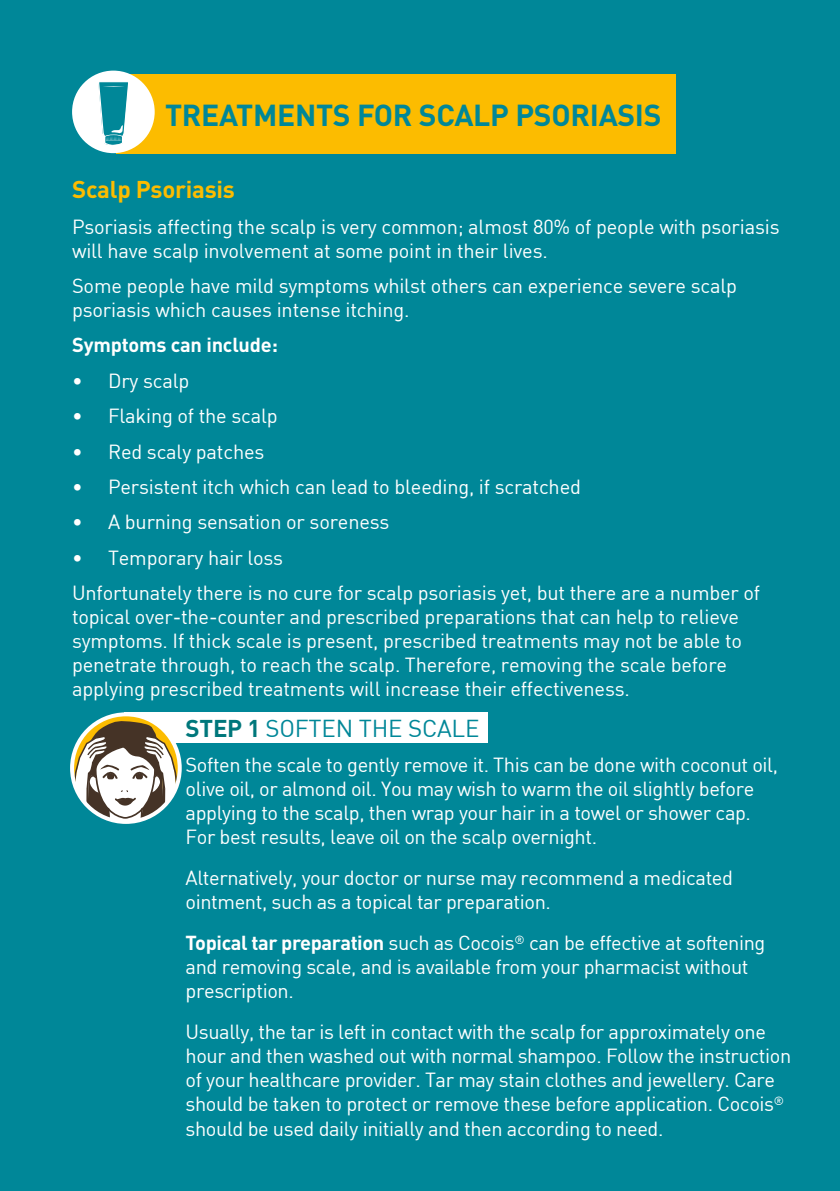
<style>
.page{position:relative;width:840px;height:1191px;background:#fff}
.page>*{position:absolute;margin:0;border:0;box-sizing:border-box;transform-origin:0 0}
.t1{font:700 30px "DIN";letter-spacing:-.01em;color:#008798}
.t2{font:24px "DIN";letter-spacing:-.01em;color:#008798}
.t3{font:700 24px "DIN";letter-spacing:-.01em;color:#fcbc00}
.t4{font:20px/24px "DIN";letter-spacing:-.02em;color:#fff}
.t5{font:700 20px "DIN";letter-spacing:-.01em;color:#fff}
.s1{font-weight:700;color:#00777b}
.s2{font-weight:700}
</style>
<div class="page">
<div style="left:0;top:0;width:839px;height:1191px;background:#008798"></div>
<div style="left:116px;top:74px;width:559px;height:80px;background:#fcbc00"></div>
<div style="left:72px;top:71px;width:83px;height:82px;background:#fff;border-radius:50%"></div>
<svg style="left:98px;top:82px;width:30px;height:63px"></svg>
<div style="left:124px;top:712px;width:364px;height:31px;background:#fff"></div>
<svg style="left:72px;top:715px;width:107px;height:107px"></svg>
<div style="left:70px;top:712px;width:112px;height:112px;border:4px solid #fff;border-radius:50%"></div>
<h1 class="t1" style="left:165px;top:96px;width:497px">TREATMENTS FOR SCALP PSORIASIS</h1>
<p class="t3" style="left:72px;top:174px;width:164px">Scalp Psoriasis</p>
<p class="t4" style="left:72px;top:214px;width:708px">Psoriasis affecting the scalp is very common; almost 80% of people with psoriasis will have scalp involvement at some point in their lives.</p>
<p class="t4" style="left:72px;top:273px;width:666px">Some people have mild symptoms whilst others can experience severe scalp psoriasis which causes intense itching.</p>
<p class="t5" style="left:72px;top:332px;width:207px">Symptoms can include:</p>
<p class="t4" style="left:72px;top:368px;width:119px">• Dry scalp</p>
<p class="t4" style="left:72px;top:403px;width:207px">• Flaking of the scalp</p>
<p class="t4" style="left:72px;top:439px;width:194px">• Red scaly patches</p>
<p class="t4" style="left:72px;top:474px;width:510px">• Persistent itch which can lead to bleeding, if scratched</p>
<p class="t4" style="left:72px;top:509px;width:319px">• A burning sensation or soreness</p>
<p class="t4" style="left:72px;top:539px;width:689px;line-height:35.4px">• Temporary hair loss<br>Unfortunately there is no cure for scalp psoriasis yet, but there are a number of</p>
<p class="t4" style="left:72px;top:604px;width:671px">topical over-the-counter and prescribed preparations that can help to relieve symptoms. If thick scale is present, prescribed treatments may not be able to penetrate through, to reach the scalp. Therefore, removing the scale before applying prescribed treatments will increase their effectiveness.</p>
<p class="t2" style="left:185px;top:713px;width:295px"><span class="s1">STEP 1</span> SOFTEN THE SCALE</p>
<p class="t4" style="left:185px;top:752px;width:593px">Soften the scale to gently remove it. This can be done with coconut oil, olive oil, or almond oil. You may wish to warm the oil slightly before applying to the scalp, then wrap your hair in a towel or shower cap.<br>For best results, leave oil on the scalp overnight.</p>
<p class="t4" style="left:185px;top:865px;width:548px">Alternatively, your doctor or nurse may recommend a medicated ointment, such as a topical tar preparation.</p>
<p class="t4" style="left:185px;top:930px;width:581px"><span class="s2">Topical tar preparation</span> such as Cocois<sup>®</sup> can be effective at softening and removing scale, and is available from your pharmacist without prescription.</p>
<p class="t4" style="left:185px;top:1019px;width:606px">Usually, the tar is left in contact with the scalp for approximately one hour and then washed out with normal shampoo. Follow the instruction of your healthcare provider. Tar may stain clothes and jewellery. Care should be taken to protect or remove these before application. Cocois<sup>® </sup>should be used daily initially and then according to need.</p>
</div>
